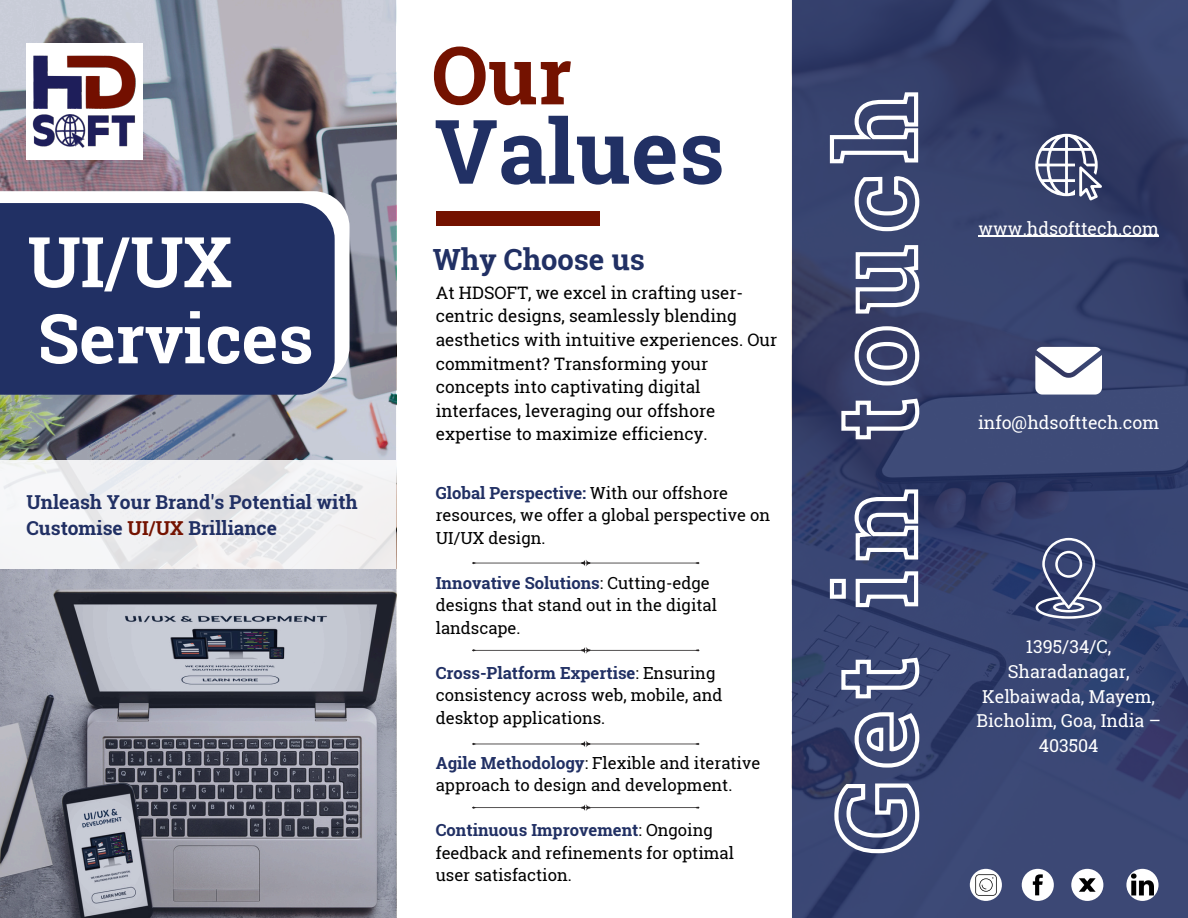
<style>
.page{position:relative;width:1188px;height:918px;background:#fff}
.page>*{position:absolute;margin:0;border:0;box-sizing:border-box;transform-origin:0 0}
.t1{font:700 89.25px "Roboto Slab";color:#213064}
.t2{font:700 80.25px "Roboto Slab";color:#741200}
.t3{font:700 70.05px "Roboto Slab";color:#fff}
.t4{font:700 68.4px "Roboto Slab";color:#fff}
.t5{font:700 29.25px "Roboto Slab";color:#213064}
.t6{font:700 19.2px/25.8px "Roboto Slab";color:#213064}
.t7{font:17.85px/24.8px "Roboto Slab";color:#fff;text-align:center}
.t8{font:17.25px/23.7px "Roboto Slab";color:#000}
.t9{font:16.65px/22.5px "Roboto Slab";color:#000}
.s1{color:#741200}
.s2{font-weight:700;color:#213064}
</style>
<div class="page">
<img style="left:0;top:0;width:396px;height:461px">
<svg style="left:0;top:191px;width:349px;height:192px"></svg>
<img style="left:26px;top:44px;width:116px;height:116px">
<div style="left:0;top:203px;width:335px;height:192px;background:#213064"></div>
<svg style="left:0;top:461px;width:396px;height:109px;fill:#f1f1f3"></svg>
<div style="left:436px;top:212px;width:164px;height:14px;background:#741200"></div>
<svg style="left:581px;top:560px;width:10px;height:6px"></svg>
<hr style="left:473px;top:563px;width:225px;height:1px;background:#232020">
<img style="left:792px;top:0;width:396px;height:917px">
<svg style="left:828px;top:90px;width:94px;height:765px;background:#5a6387"></svg>
<div style="left:970px;top:869px;width:32px;height:32px;background:#fff;border-radius:50%"></div>
<svg style="left:975px;top:874px;width:22px;height:22px"></svg>
<div style="left:1022px;top:869px;width:32px;height:32px;background:#fff;border-radius:50%"></div>
<svg style="left:1033px;top:874px;width:10px;height:21px"></svg>
<div style="left:1071px;top:869px;width:32px;height:32px;background:#fff;border-radius:50%"></div>
<svg style="left:1079px;top:878px;width:17px;height:14px"></svg>
<svg style="left:1126px;top:869px;width:33px;height:32px"></svg>
<img style="left:1132px;top:874px;width:21px;height:21px">
<svg style="left:1035px;top:347px;width:67px;height:47px"></svg>
<svg style="left:1035px;top:134px;width:67px;height:66px"></svg>
<svg style="left:1036px;top:538px;width:66px;height:81px;background:#5a6489"></svg>
<hr style="left:979px;top:236px;width:180px;height:1px;background:#fff">
<svg style="left:581px;top:647px;width:10px;height:7px"></svg>
<hr style="left:473px;top:650px;width:225px;height:1px;background:#232020">
<svg style="left:581px;top:741px;width:10px;height:6px"></svg>
<hr style="left:473px;top:744px;width:225px;height:1px;background:#232020">
<svg style="left:581px;top:804px;width:10px;height:7px"></svg>
<hr style="left:473px;top:807px;width:225px;height:1px;background:#232020">
<svg style="left:0;top:570px;width:396px;height:348px;background:#838592"></svg>
<p class="t2" style="left:431px;top:20px;width:142px">Our</p>
<h3 class="t3" style="left:28px;top:214px;width:206px">UI/UX</h3>
<p class="t4" style="left:38px;top:292px;width:277px">Services</p>
<p class="t1" style="left:434px;top:90px;width:292px">Values</p>
<p class="t5" style="left:433px;top:239px;width:214px">Why Choose us</p>
<p class="t8" style="left:436px;top:280px;width:343px">At HDSOFT, we excel in crafting user&shy;centric designs, seamlessly blending aesthetics with intuitive experiences. Our commitment? Transforming your concepts into captivating digital interfaces, leveraging our offshore expertise to maximize efficiency.</p>
<h2 class="t6" style="left:26px;top:489px;width:333px">Unleash Your Brand's Potential with<br>Customise <span class="s1">UI/UX</span> Brilliance</h2>
<p class="t9" style="left:436px;top:481px;width:336px"><span class="s2">Global Perspective:</span> With our offshore resources, we offer a global perspective on<br>UI/UX design.</p>
<h4 class="t9" style="left:436px;top:571px;width:283px"><span class="s2">Innovative Solutions</span>: Cutting-edge designs that stand out in the digital landscape.</h4>
<h5 class="t9" style="left:436px;top:661px;width:288px"><span class="s2">Cross-Platform Expertise</span>: Ensuring consistency across web, mobile, and desktop applications.</h5>
<p class="t9" style="left:436px;top:751px;width:326px"><span class="s2">Agile Methodology</span>: Flexible and iterative approach to design and development.</p>
<h6 class="t9" style="left:436px;top:819px;width:300px"><span class="s2">Continuous Improvement</span>: Ongoing feedback and refinements for optimal user satisfaction.</h6>
<p class="t7" style="left:979px;top:215px;width:182px">www.hdsofttech.com</p>
<p class="t7" style="left:978px;top:409px;width:183px">info@hdsofttech.com</p>
<p class="t7" style="left:976px;top:634px;width:186px">1395/34/C,<br>Sharadanagar,<br>Kelbaiwada, Mayem,<br>Bicholim, Goa, India –<br>403504</p>
</div>
